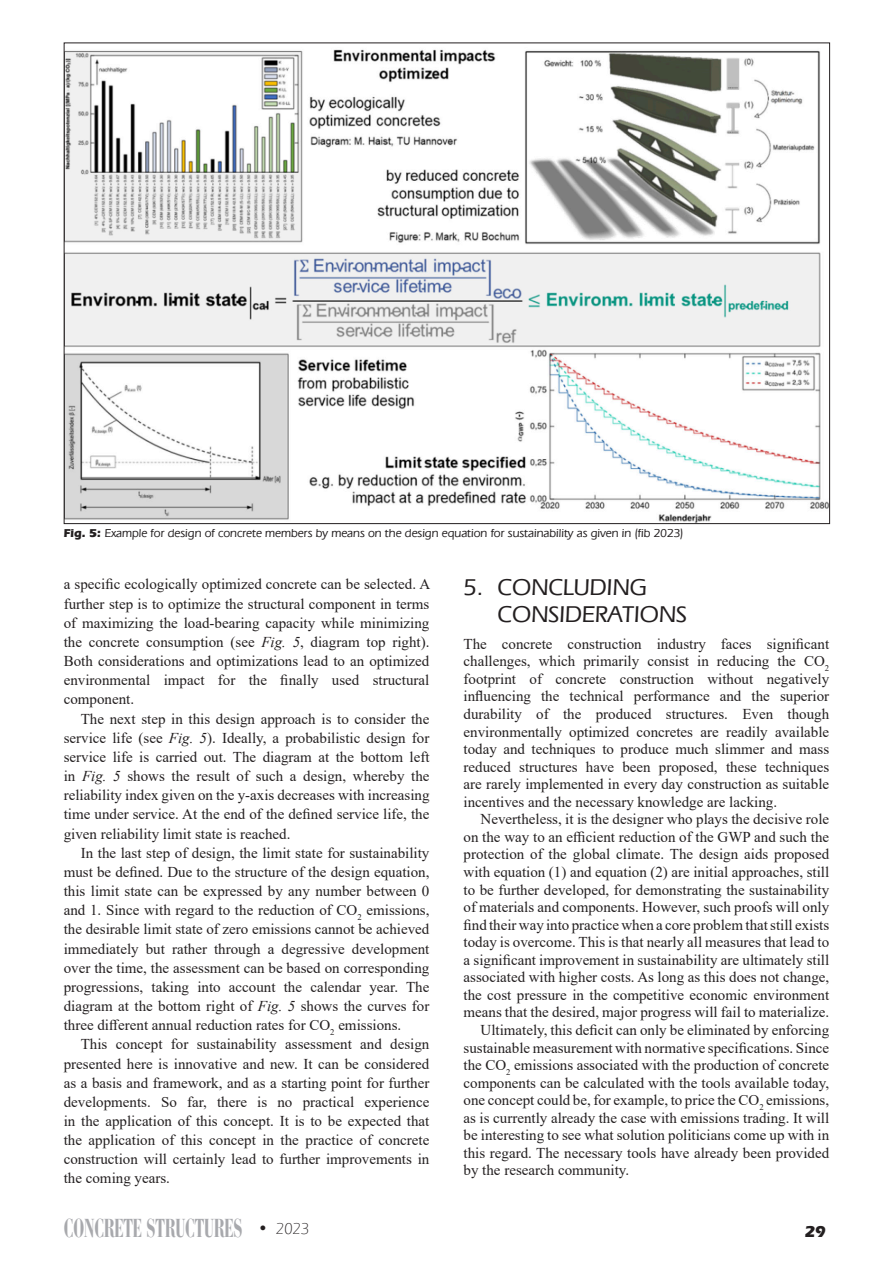
<style>
.page{position:relative;width:893px;height:1263px;background:#fff}
.page>*{position:absolute;margin:0;border:0;box-sizing:border-box;transform-origin:0 0}
.t1{font:27px "Bauer Bodoni BCHU Bold Condensed";color:#a8a9ad;scale:.75 1}
._1__cim_2_soros{font:24px/27px "Eras Med HU Medium";color:#231f20}
.t2{font:16.5px "Eras HU Bold";color:#231f20}
.t3{font:15px/19.2px "Times New Roman";color:#231f20;text-align:justify}
.Ábra_szoveg{font:12px "Eras Med HU Medium";color:#231f20}
.s1{font-family:"Eras HU Bold"}
.s2{font-style:italic}
.s3{font-family:"Eras HU Bold";font-size:16.5px;color:#231f20}
.s4{font-family:"Eras Lt HU Light";font-size:16.5px;color:#231f20}
</style>
<div class="page">
<img style="left:66px;top:49px;width:762px;height:473px">
<p class="Ábra_szoveg" style="left:64px;top:525px;width:621px"><span class="s1">Fig. 5:</span> Example for design of concrete members by means on the design equation for sustainability as given in (fib 2023)</p>
<p class="_1__cim_2_soros" style="left:498px;top:573px;width:191px;text-indent:-34px">5. CONCLUDING<br>CONSIDERATIONS</p>
<p class="t3" style="left:463px;top:634px;width:367px;line-height:17.5px">The concrete construction industry faces significant challenges, which primarily consist in reducing the CO<sub>2 </sub>footprint of concrete construction without negatively influencing the technical performance and the superior durability of the produced structures. Even though environmentally optimized concretes are readily available today and techniques to produce much slimmer and mass reduced structures have been proposed, these techniques are rarely implemented in every day construction as suitable incentives and the necessary knowledge are lacking.</p>
<p class="t3" style="left:463px;top:810px;width:367px;line-height:17.5px;text-indent:17px">Nevertheless, it is the designer who plays the decisive role on the way to an efficient reduction of the GWP and such the protection of the global climate. The design aids proposed with equation (1) and equation (2) are initial approaches, still to be further developed, for demonstrating the sustainability of materials and components. However, such proofs will only find their way into practice when a core problem that still exists today is overcome. This is that nearly all measures that lead to a significant improvement in sustainability are ultimately still associated with higher costs. As long as this does not change, the cost pressure in the competitive economic environment means that the desired, major progress will fail to materialize.</p>
<p class="t3" style="left:463px;top:1021px;width:367px;line-height:17.5px;text-indent:17px">Ultimately, this deficit can only be eliminated by enforcing sustainable measurement with normative specifications. Since the CO<sub>2</sub> emissions associated with the production of concrete components can be calculated with the tools available today, one concept could be, for example, to price the CO<sub>2</sub> emissions, as is currently already the case with emissions trading. It will be interesting to see what solution politicians come up with in this regard. The necessary tools have already been provided by the research community.</p>
<p class="t3" style="left:64px;top:574px;width:368px">a specific ecologically optimized concrete can be selected. A further step is to optimize the structural component in terms of maximizing the load-bearing capacity while minimizing the concrete consumption (see <span class="s2">Fig. 5</span>, diagram top right).<br>Both considerations and optimizations lead to an optimized environmental impact for the finally used structural component.</p>
<p class="t3" style="left:64px;top:708px;width:367px;text-indent:17px">The next step in this design approach is to consider the service life (see <span class="s2">Fig. 5</span>). Ideally, a probabilistic design for service life is carried out. The diagram at the bottom left in <span class="s2">Fig. 5</span> shows the result of such a design, whereby the reliability index given on the y-axis decreases with increasing time under service. At the end of the defined service life, the given reliability limit state is reached.</p>
<p class="t3" style="left:64px;top:843px;width:367px;text-indent:17px">In the last step of design, the limit state for sustainability must be defined. Due to the structure of the design equation, this limit state can be expressed by any number between 0 and 1. Since with regard to the reduction of CO<sub>2</sub> emissions, the desirable limit state of zero emissions cannot be achieved immediately but rather through a degressive development over the time, the assessment can be based on corresponding progressions, taking into account the calendar year. The diagram at the bottom right of <span class="s2">Fig. 5</span> shows the curves for three different annual reduction rates for CO<sub>2</sub> emissions.</p>
<p class="t3" style="left:64px;top:1034px;width:367px;text-indent:17px">This concept for sustainability assessment and design presented here is innovative and new. It can be considered as a basis and framework, and as a starting point for further developments. So far, there is no practical experience in the application of this concept. It is to be expected that the application of this concept in the practice of concrete construction will certainly lead to further improvements in the coming years.</p>
<h1 class="t1" style="left:64px;top:1211px;width:329px">CONCRETE STRUCTURES <span class="s3">•</span> <span class="s4">2023</span></h1>
<p class="t2" style="left:805px;top:1221px;width:22px">29</p>
</div>
